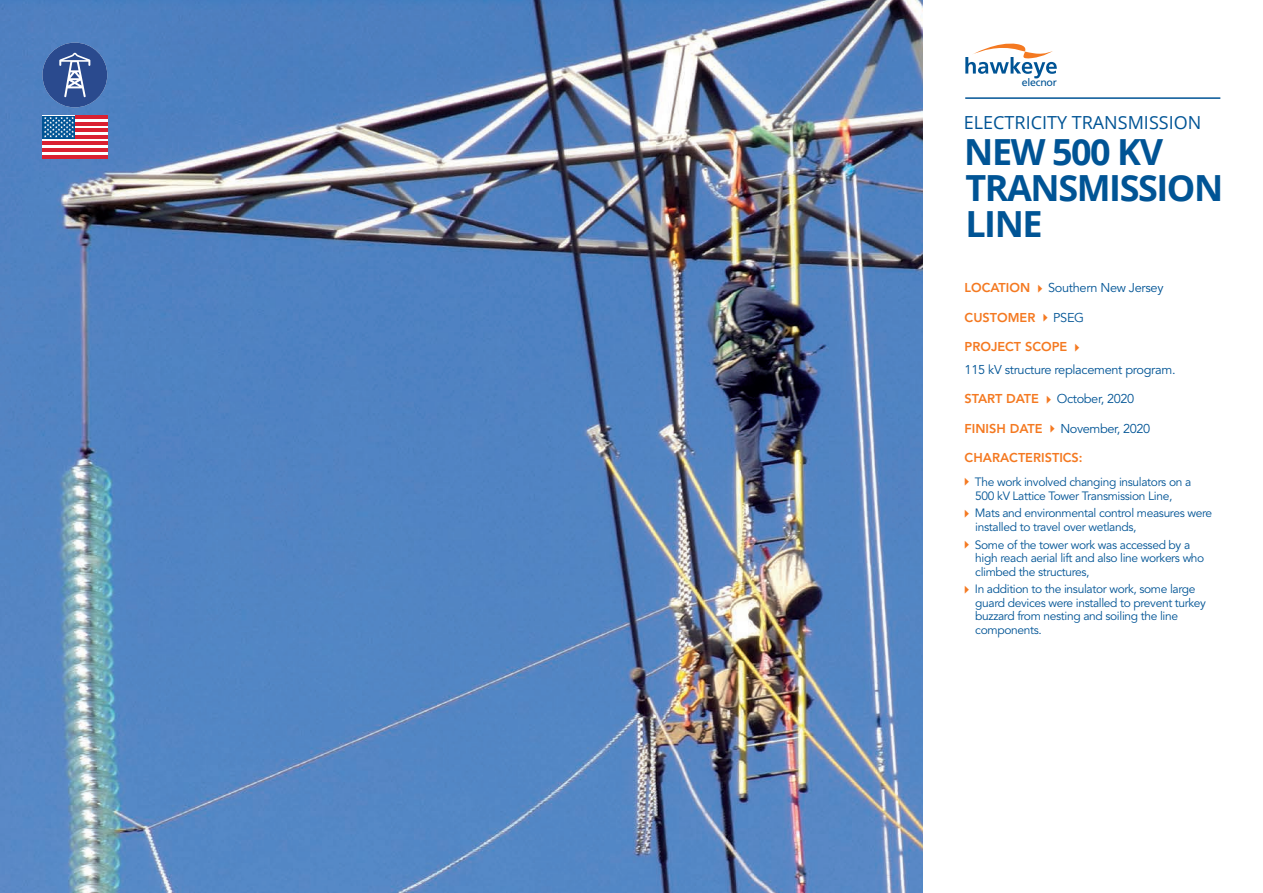
<style>
.page{position:relative;width:1263px;height:893px;background:#fff}
.page>*{position:absolute;margin:0;border:0;box-sizing:border-box;transform-origin:0 0}
.t1{font:700 36px/36px "Open Sans";letter-spacing:-.04em;color:#005495}
.t2{font:18px "Open Sans";color:#005495}
.t3{font:12.75px/22.4px "Avenir LT Std";letter-spacing:-.025em;color:#005495}
.t4{font:800 12.75px "Avenir LT Std";color:#f47921}
.t5{font:12px/13.5px "Avenir LT Std";letter-spacing:-.03em;color:#005495}
.t6{font:10.65px "Frutiger";letter-spacing:-.02em;color:#005495}
.s1{font-weight:800;color:#f47921}
.s2{color:#f47921}
.s3{font-weight:400;color:#005495}
</style>
<div class="page">
<img style="left:0;top:0;width:923px;height:893px">
<svg style="left:42px;top:43px;width:65px;height:64px;background:#4767a3"></svg>
<hr style="left:965px;top:97px;width:255px;height:2px;background:#005495">
<svg style="left:965px;top:43px;width:92px;height:35px"></svg>
<svg style="left:42px;top:116px;width:65px;height:43px"></svg>
<p class="t6" style="left:1022px;top:76px;width:37px">elecnor</p>
<h2 class="t2" style="left:964px;top:110px;width:239px">ELECTRICITY TRANSMISSION</h2>
<h1 class="t1" style="left:964px;top:133px;width:261px">NEW 500 KV<br>TRANSMISSION<br>LINE</h1>
<p class="t3" style="left:965px;top:277px;width:200px"><span class="s1">LOCATION</span> <span class="s2">◆</span> Southern New Jersey</p>
<p class="t4" style="left:965px;top:310px;width:121px">CUSTOMER ◆ <span class="s3">PSEG</span></p>
<p class="t3" style="left:965px;top:336px;width:212px"><span class="s1">PROJECT SCOPE</span> <span class="s2">◆<br></span>115 kV structure replacement program.</p>
<p class="t3" style="left:965px;top:388px;width:171px"><span class="s1">START DATE</span> <span class="s2">◆</span> October, 2020</p>
<p class="t3" style="left:965px;top:417px;width:187px"><span class="s1">FINISH DATE</span> <span class="s2">◆</span> November, 2020</p>
<p class="t4" style="left:965px;top:450px;width:120px">CHARACTERISTICS:</p>
<p class="t5" style="left:975px;top:475px;width:217px;text-indent:-11px"><span class="s2">◆</span> The work involved changing insulators on a<br>500 kV Lattice Tower Transmission Line,</p>
<p class="t5" style="left:975px;top:507px;width:238px;text-indent:-11px"><span class="s2">◆</span> Mats and environmental control measures were installed to travel over wetlands,</p>
<p class="t5" style="left:975px;top:538px;width:231px;text-indent:-11px"><span class="s2">◆</span> Some of the tower work was accessed by a high reach aerial lift and also line workers who climbed the structures,</p>
<p class="t5" style="left:975px;top:583px;width:232px;text-indent:-11px"><span class="s2">◆</span> In addition to the insulator work, some large guard devices were installed to prevent turkey buzzard from nesting and soiling the line components.</p>
</div>
